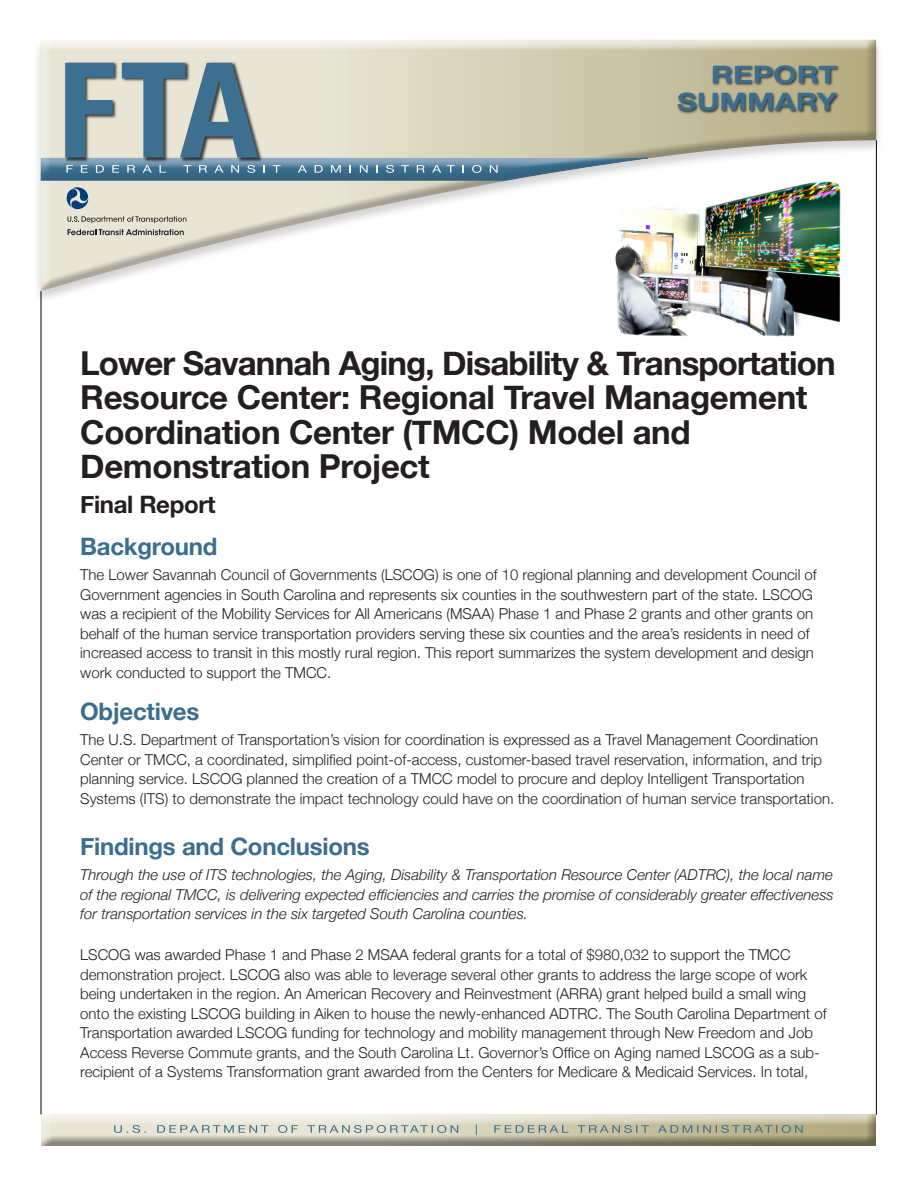
<style>
.page{position:relative;width:918px;height:1188px;background:#fff}
.page>*{position:absolute;margin:0;border:0;box-sizing:border-box;transform-origin:0 0}
.SUMMARY_Main_header{font:700 33px/34.5px "Helvetica Neue";letter-spacing:-.01em;color:#231f20}
.SUMMARY_Subhead_1{font:700 24px "Helvetica Neue";letter-spacing:-.01em;color:#3b6e8f}
.SUMMARY_Subhead_1-2{font:700 24px "Helvetica Neue";letter-spacing:-.01em;color:#3b6e8f;scale:1.27 1}
.SUMMARY_Main_header-2{font:700 24px "Helvetica Neue";letter-spacing:-.015em;color:#231f20}
.SUMMARY_body_text{font:300 15px/19.5px "Helvetica Neue";color:#231f20}
.SUMMARY_body_text-2{font:italic 300 15px/19.5px "Helvetica Neue";color:#231f20;text-align:justify}
</style>
<div class="page">
<div style="left:34px;top:39px;width:850px;height:266px;background:#231f20;opacity:.2"></div>
<div style="left:40px;top:40px;width:837px;height:251px;background:#231f20;opacity:.31"></div>
<div style="left:39px;top:158px;width:609px;height:25px;background:#231f20;opacity:.12"></div>
<hr style="left:41px;top:291px;width:1px;height:824px;background:#000">
<hr style="left:876px;top:140px;width:1px;height:975px;background:#000">
<div style="left:39px;top:1113px;width:839px;height:30px;background:#fff;opacity:.75"></div>
<div style="left:39px;top:1115px;width:839px;height:33px;background:#231f20;opacity:.47"></div>
<svg style="left:114px;top:1124px;width:689px;height:11px;background:#bdc1b2"></svg>
<svg style="left:40px;top:63px;width:608px;height:118px;background:#afbab4"></svg>
<div style="left:677px;top:65px;width:164px;height:49px;background:#231f20;opacity:.87"></div>
<svg style="left:66px;top:187px;width:23px;height:23px"></svg>
<svg style="left:67px;top:216px;width:119px;height:7px"></svg>
<svg style="left:68px;top:229px;width:116px;height:6px"></svg>
<img style="left:615px;top:178px;width:228px;height:159px">
<p class="SUMMARY_Subhead_1-2" style="left:711px;top:53px;width:101px">REPORT</p>
<p class="SUMMARY_Subhead_1-2" style="left:677px;top:80px;width:127px">SUMMARY</p>
<h1 class="SUMMARY_Main_header" style="left:80px;top:344px;width:757px">Lower Savannah Aging, Disability &amp; Transportation Resource Center: Regional Travel Management Coordination Center (TMCC) Model and Demonstration Project</h1>
<h1 class="SUMMARY_Main_header-2" style="left:80px;top:482px;width:137px">Final Report</h1>
<h2 class="SUMMARY_Subhead_1" style="left:80px;top:524px;width:139px">Background</h2>
<p class="SUMMARY_body_text" style="left:80px;top:564px;width:738px">The Lower Savannah Council of Governments (LSCOG) is one of 10 regional planning and development Council of Government agencies in South Carolina and represents six counties in the southwestern part of the state. LSCOG was a recipient of the Mobility Services for All Americans (MSAA) Phase 1 and Phase 2 grants and other grants on behalf of the human service transportation providers serving these six counties and the area’s residents in need of increased access to transit in this mostly rural region. This report summarizes the system development and design work conducted to support the TMCC.</p>
<h2 class="SUMMARY_Subhead_1" style="left:80px;top:689px;width:121px">Objectives</h2>
<p class="SUMMARY_body_text" style="left:80px;top:729px;width:756px">The U.S. Department of Transportation’s vision for coordination is expressed as a Travel Management Coordination Center or TMCC, a coordinated, simplified point-of-access, customer-based travel reservation, information, and trip planning service. LSCOG planned the creation of a TMCC model to procure and deploy Intelligent Transportation Systems (ITS) to demonstrate the impact technology could have on the coordination of human service transportation.</p>
<h2 class="SUMMARY_Subhead_1" style="left:80px;top:824px;width:291px">Findings and Conclusions</h2>
<p class="SUMMARY_body_text-2" style="left:80px;top:864px;width:755px">Through the use of ITS technologies, the Aging, Disability &amp; Transportation Resource Center (ADTRC), the local name of the regional TMCC, is delivering expected efficiencies and carries the promise of considerably greater effectiveness for transportation services in the six targeted South Carolina counties.</p>
<p class="SUMMARY_body_text" style="left:80px;top:944px;width:748px">LSCOG was awarded Phase 1 and Phase 2 MSAA federal grants for a total of $980,032 to support the TMCC demonstration project. LSCOG also was able to leverage several other grants to address the large scope of work being undertaken in the region. An American Recovery and Reinvestment (ARRA) grant helped build a small wing onto the existing LSCOG building in Aiken to house the newly-enhanced ADTRC. The South Carolina Department of Transportation awarded LSCOG funding for technology and mobility management through New Freedom and Job Access Reverse Commute grants, and the South Carolina Lt. Governor’s Office on Aging named LSCOG as a sub&shy;recipient of a Systems Transformation grant awarded from the Centers for Medicare &amp; Medicaid Services. In total,</p>
</div>
